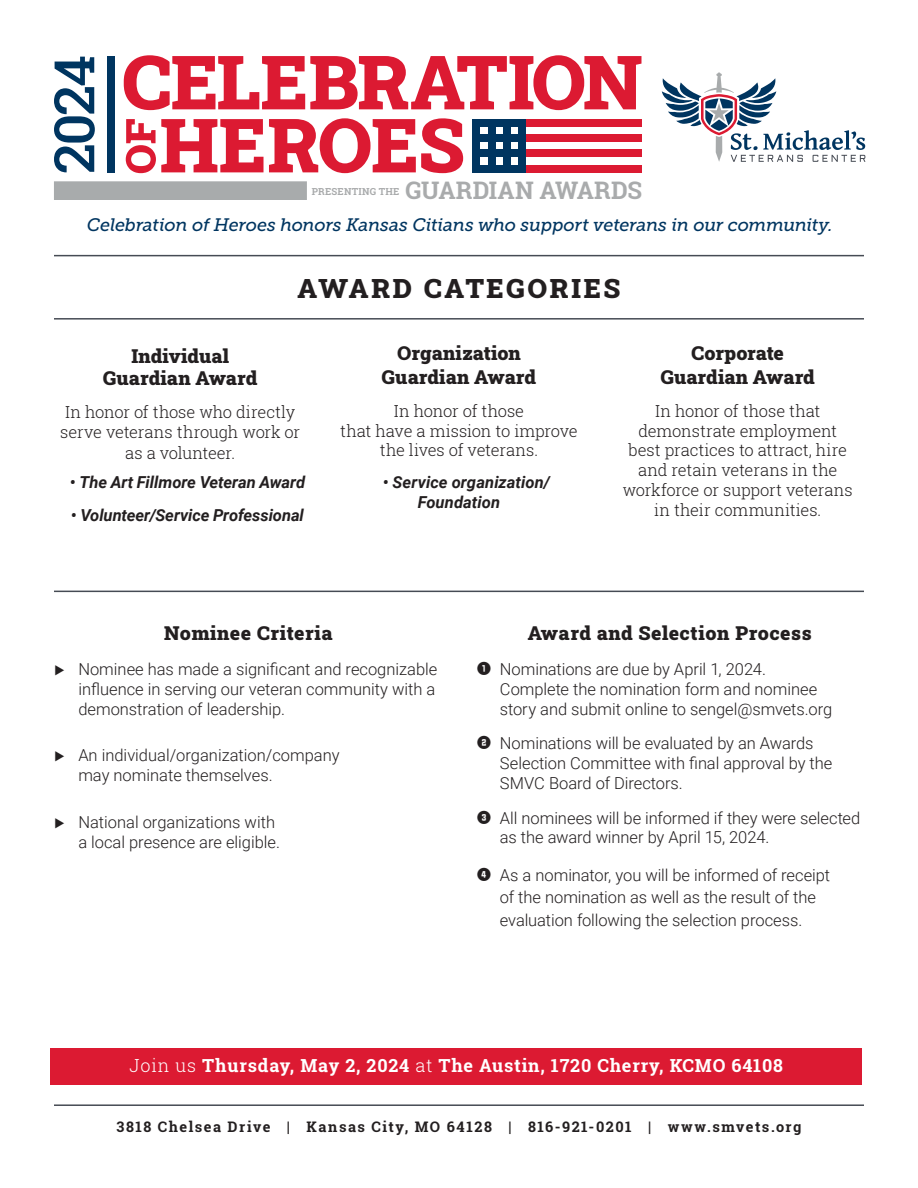
<style>
.page{position:relative;width:918px;height:1188px;background:#fff}
.page>*{position:absolute;margin:0;border:0;box-sizing:border-box;transform-origin:0 0}
.t1{font:500 55.8px "Roboto Slab";color:#003560}
.t2{font:900 27px "Roboto Slab";letter-spacing:.1em;color:#231f20}
.t3{font:700 24.15px "Roboto Slab";color:#a9abac}
.t4{font:900 19.5px/23.4px "Roboto Slab";letter-spacing:.01em;color:#231f20;text-align:center}
.t5{font:900 19.5px "Roboto Slab";letter-spacing:.03em;color:#231f20}
.t6{font:italic 18px "Museo Slab 500";letter-spacing:-.015em;color:#003560}
.t7{font:700 18px "Roboto Slab";letter-spacing:.045em;color:#fff}
.t8{font:300 16.5px/19.8px "Roboto";color:#231f20}
.t9{font:300 16.5px/19.8px "Roboto Slab";letter-spacing:-.01em;color:#231f20;text-align:center}
.t10{font:italic 700 16.5px/19.8px "Roboto";color:#231f20}
.t11{font:700 14.55px "Roboto Slab";letter-spacing:.105em;color:#231f20}
.t12{font:700 9.75px "Roboto Slab";letter-spacing:.025em;color:#a9abac}
.s1{font-family:"Proxima Nova";font-weight:700}
.s2{font-family:"Numbers Style Two Circle Negative";font-weight:400}
.s3{font-weight:300}
</style>
<div class="page">
<div style="left:520px;top:119px;width:122px;height:8px;background:#dc1a32"></div>
<div style="left:520px;top:134px;width:122px;height:8px;background:#dc1a32"></div>
<div style="left:520px;top:150px;width:122px;height:7px;background:#dc1a32"></div>
<div style="left:520px;top:165px;width:122px;height:7px;background:#dc1a32"></div>
<div style="left:107px;top:56px;width:7px;height:116px;background:#003560"></div>
<svg style="left:124px;top:55px;width:518px;height:55px"></svg>
<svg style="left:126px;top:118px;width:337px;height:55px"></svg>
<div style="left:473px;top:119px;width:53px;height:8px;background:#003560"></div>
<div style="left:473px;top:134px;width:53px;height:8px;background:#003560"></div>
<div style="left:473px;top:150px;width:53px;height:7px;background:#003560"></div>
<div style="left:473px;top:165px;width:53px;height:7px;background:#003560"></div>
<div style="left:473px;top:119px;width:7px;height:53px;background:#003560"></div>
<div style="left:488px;top:119px;width:7px;height:53px;background:#003560"></div>
<div style="left:503px;top:119px;width:8px;height:53px;background:#003560"></div>
<div style="left:519px;top:119px;width:7px;height:53px;background:#003560"></div>
<svg style="left:662px;top:72px;width:203px;height:90px"></svg>
<div style="left:54px;top:181px;width:253px;height:19px;background:#a8abac"></div>
<hr style="left:54px;top:255px;width:810px;height:1px;background:#464b54">
<hr style="left:54px;top:1104px;width:810px;height:2px;background:#464b54">
<hr style="left:54px;top:318px;width:810px;height:2px;background:#464b54">
<hr style="left:54px;top:591px;width:810px;height:1px;background:#464b54">
<div style="left:51px;top:1048px;width:811px;height:36px;background:#dc1a32"></div>
<h1 class="t1" style="left:36px;top:174px;width:121px;rotate:-90deg">2024</h1>
<p class="t12" style="left:312px;top:185px;width:89px">PRESENTING THE</p>
<h3 class="t3" style="left:405px;top:174px;width:238px">GUARDIAN AWARDS</h3>
<p class="t6" style="left:87px;top:215px;width:747px">Celebration of Heroes honors Kansas Citians who support veterans in our community.</p>
<h2 class="t2" style="left:298px;top:270px;width:324px">AWARD CATEGORIES</h2>
<p class="t4" style="left:103px;top:345px;width:156px;line-height:21.6px">Individual<br>Guardian Award</p>
<p class="t9" style="left:60px;top:402px;width:242px">In honor of those who directly serve veterans through work or</p>
<p class="t9" style="left:125px;top:443px;width:111px">as a volunteer.</p>
<p class="t10" style="left:70px;top:472px;width:237px">• The Art Fillmore Veteran Award</p>
<p class="t10" style="left:71px;top:505px;width:235px">• Volunteer/Service Professional</p>
<p class="t4" style="left:382px;top:341px;width:156px">Organization<br>Guardian Award</p>
<p class="t9" style="left:340px;top:401px;width:239px">In honor of those<br>that have a mission to improve the lives of veterans.</p>
<p class="t10" style="left:418px;top:472px;width:134px;text-indent:-35px">• Service organization/<br>Foundation</p>
<p class="t4" style="left:661px;top:341px;width:156px">Corporate<br>Guardian Award</p>
<p class="t9" style="left:623px;top:401px;width:232px">In honor of those that demonstrate employment best practices to attract, hire and retain veterans in the workforce or support veterans in their communities.</p>
<p class="t5" style="left:164px;top:620px;width:170px">Nominee Criteria</p>
<p class="t8" style="left:78px;top:659px;width:361px;text-indent:-24px"><span class="s1">⊲</span> Nominee has made a significant and recognizable influence in serving our veteran community with a demonstration of leadership.</p>
<p class="t8" style="left:78px;top:745px;width:263px;text-indent:-24px"><span class="s1">⊲</span> An individual/organization/company may nominate themselves.</p>
<p class="t8" style="left:54px;top:812px;width:227px;text-align:right"><span class="s1">⊲</span> National organizations with a local presence are eligible.</p>
<p class="t5" style="left:528px;top:620px;width:285px">Award and Selection Process</p>
<p class="t8" style="left:500px;top:659px;width:334px;text-indent:-24px"><span class="s2">1</span> Nominations are due by April 1, 2024.<br>Complete the nomination form and nominee story and submit online to sengel@smvets.org</p>
<p class="t8" style="left:500px;top:733px;width:334px;text-indent:-24px"><span class="s2">2</span> Nominations will be evaluated by an Awards<br>Selection Committee with final approval by the<br>SMVC Board of Directors.</p>
<p class="t8" style="left:500px;top:807px;width:362px;text-indent:-24px"><span class="s2">3</span> All nominees will be informed if they were selected as the award winner by April 15, 2024.</p>
<p class="t8" style="left:500px;top:863px;width:332px;line-height:22.5px;text-indent:-24px"><span class="s2">4</span> As a nominator, you will be informed of receipt of the nomination as well as the result of the evaluation following the selection process.</p>
<p class="t7" style="left:130px;top:1054px;width:655px"><span class="s3">Join us</span> Thursday, May 2, 2024 <span class="s3">at</span> The Austin, 1720 Cherry, KCMO 64108</p>
<p class="t11" style="left:116px;top:1117px;width:687px">3818 Chelsea Drive | Kansas City, MO 64128 | 816-921-0201 | www.smvets.org</p>
</div>
